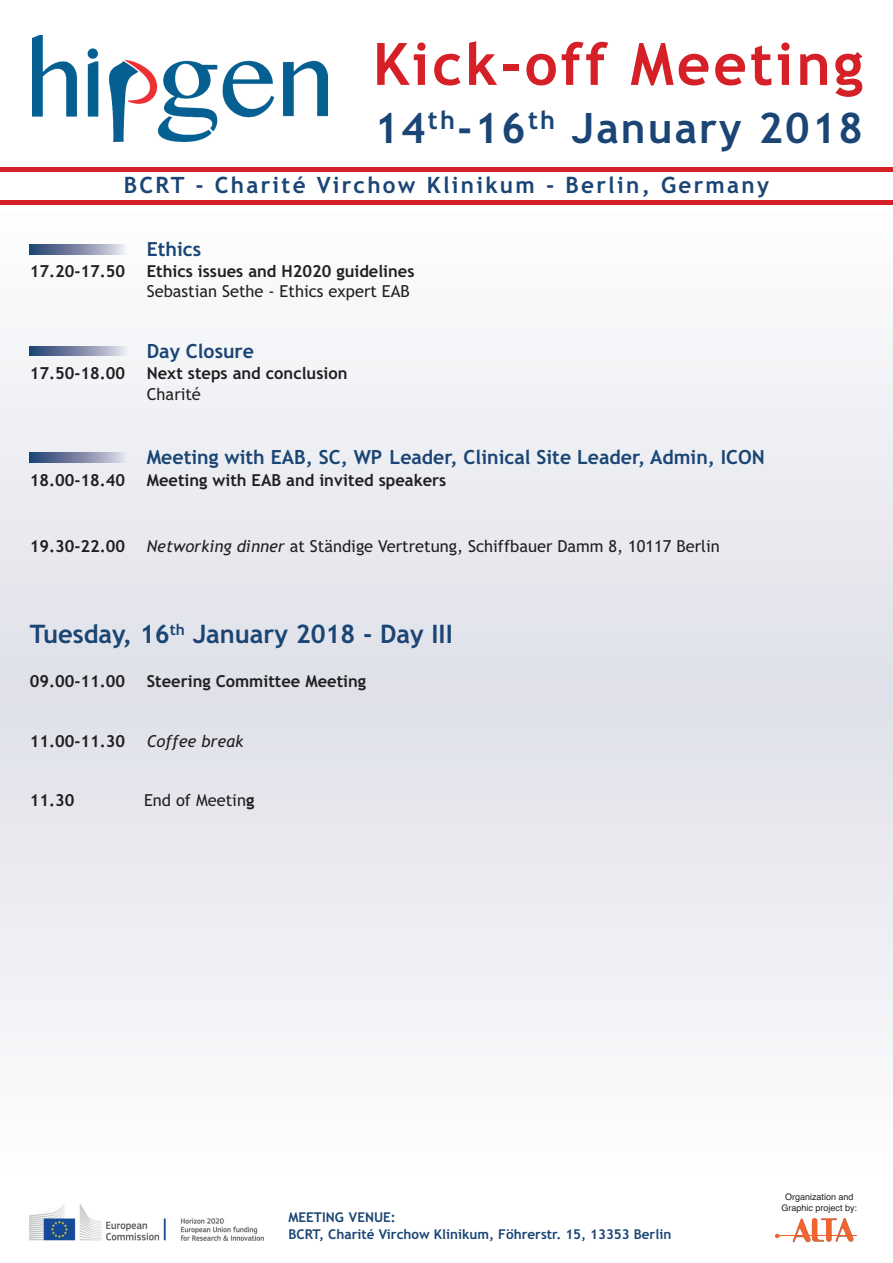
<style>
.page{position:relative;width:893px;height:1263px;background:#fff}
.page>*{position:absolute;margin:0;border:0;box-sizing:border-box;transform-origin:0 0}
.t1{font:700 58.5px "Trebuchet MS";letter-spacing:.05em;color:#d52027}
.t2{font:700 42px "Trebuchet MS";letter-spacing:.05em;color:#1a4574}
.t3{font:700 25.5px "Trebuchet MS";color:#1a4574}
.t4{font:700 22.5px "Trebuchet MS";letter-spacing:.1em;color:#1a4574}
.t5{font:700 19.5px "Trebuchet MS";color:#1a4574}
.t6{font:700 16.5px "Trebuchet MS";color:#231f20}
.t7{font:16.5px "Trebuchet MS";color:#231f20}
.t8{font:italic 16.5px "Trebuchet MS";color:#231f20}
.t9{font:700 13.5px/16.2px "Trebuchet MS";color:#1a4574}
.t10{font:9px/10.8px "Helvetica";color:#231f20;text-align:center}
.s1{font-style:italic}
.s2{font-weight:700}
</style>
<div class="page">
<img style="left:0;top:200px;width:893px;height:836px">
<svg style="left:775px;top:1234px;width:5px;height:4px"></svg>
<hr style="left:778px;top:1236px;width:79px;height:1px;background:#f2642f">
<svg style="left:793px;top:1218px;width:60px;height:24px"></svg>
<img style="left:30px;top:1204px;width:234px;height:36px">
<img style="left:32px;top:35px;width:296px;height:106px">
<hr style="left:0;top:168px;width:893px;height:4px;background:#d52027">
<hr style="left:0;top:201px;width:893px;height:4px;background:#d52027">
<img style="left:30px;top:245px;width:98px;height:9px">
<img style="left:30px;top:346px;width:98px;height:10px">
<img style="left:30px;top:453px;width:98px;height:9px">
<h1 class="t1" style="left:373px;top:30px;width:492px">Kick-off Meeting</h1>
<h2 class="t2" style="left:374px;top:104px;width:490px">14<sup>th</sup>-16<sup>th</sup> January 2018</h2>
<h3 class="t4" style="left:124px;top:172px;width:646px">BCRT - Charité Virchow Klinikum - Berlin, Germany</h3>
<p class="t5" style="left:147px;top:237px;width:56px">Ethics</p>
<p class="t6" style="left:30px;top:261px;width:97px">17.20-17.50</p>
<p class="t6" style="left:147px;top:261px;width:269px">Ethics issues and H2020 guidelines</p>
<p class="t7" style="left:147px;top:281px;width:265px">Sebastian Sethe - Ethics expert EAB</p>
<p class="t5" style="left:147px;top:340px;width:109px">Day Closure</p>
<p class="t6" style="left:30px;top:364px;width:97px">17.50-18.00</p>
<p class="t6" style="left:147px;top:364px;width:202px">Next steps and conclusion</p>
<p class="t7" style="left:147px;top:385px;width:56px">Charité</p>
<p class="t5" style="left:147px;top:446px;width:620px">Meeting with EAB, SC, WP Leader, Clinical Site Leader, Admin, ICON</p>
<p class="t6" style="left:30px;top:470px;width:97px">18.00-18.40</p>
<p class="t6" style="left:147px;top:470px;width:301px">Meeting with EAB and invited speakers</p>
<p class="t6" style="left:30px;top:536px;width:97px">19.30-22.00</p>
<p class="t7" style="left:147px;top:536px;width:575px"><span class="s1">Networking dinner</span> at Ständige Vertretung, Schiffbauer Damm 8, 10117 Berlin</p>
<h3 class="t3" style="left:30px;top:620px;width:425px">Tuesday, 16<sup>th</sup> January 2018 - Day III</h3>
<p class="t6" style="left:30px;top:672px;width:97px">09.00-11.00</p>
<p class="t6" style="left:147px;top:672px;width:221px">Steering Committee Meeting</p>
<p class="t6" style="left:30px;top:731px;width:97px">11.00-11.30</p>
<p class="t8" style="left:147px;top:731px;width:98px">Coffee break</p>
<p class="t6" style="left:30px;top:791px;width:46px">11.30</p>
<p class="t7" style="left:144px;top:791px;width:112px">End of Meetin<span class="s2">g</span></p>
<p class="t9" style="left:288px;top:1210px;width:384px">MEETING VENUE:<br>BCRT, Charité Virchow Klinikum, Föhrerstr. 15, 13353 Berlin</p>
<p class="t10" style="left:782px;top:1191px;width:77px">Organization and<br>Graphic project by:</p>
</div>
